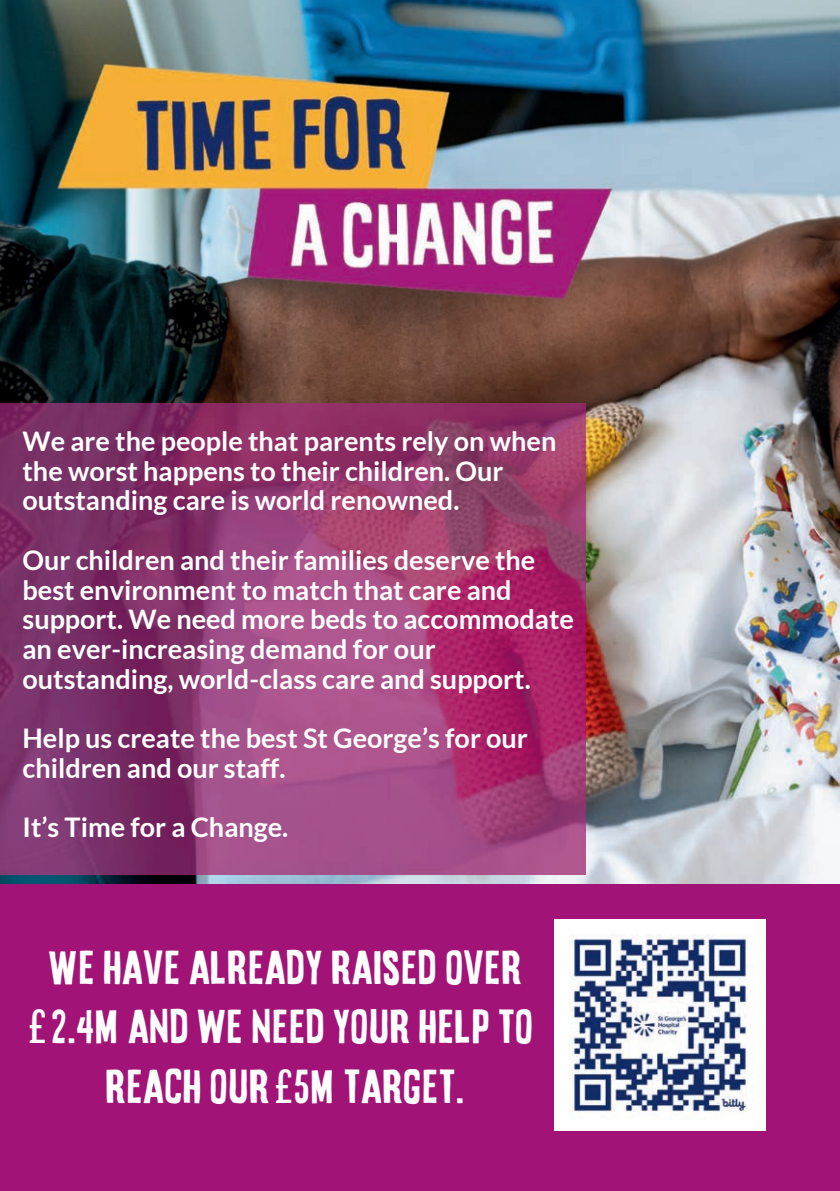
<style>
.page{position:relative;width:840px;height:1191px;background:#fff}
.page>*{position:absolute;margin:0;border:0;box-sizing:border-box;transform-origin:0 0}
.t1{font:42.6px/59.4px "Stupid Meeting";color:#fff;text-align:center}
.t2{font:41px "Oswald";color:#fff}
.t3{font:700 27px/29.8px "Lato";color:#fff}
</style>
<div class="page">
<img style="left:0;top:0;width:839px;height:885px">
<div style="left:0;top:885px;width:839px;height:306px;background:#a21377"></div>
<img style="left:6px;top:6px;width:653px;height:383px">
<img style="left:0;top:403px;width:584px;height:471px">
<img style="left:554px;top:919px;width:210px;height:211px">
<p class="t3" style="left:22px;top:426px;width:535px">We are the people that parents rely on when the worst happens to their children. Our outstanding care is world renowned.</p>
<p class="t3" style="left:22px;top:545px;width:552px">Our children and their families deserve the best environment to match that care and support. We need more beds to accommodate an ever-increasing demand for our outstanding, world-class care and support.</p>
<p class="t3" style="left:22px;top:723px;width:506px">Help us create the best St George’s for our children and our staff.</p>
<p class="t3" style="left:22px;top:812px;width:267px">It’s Time for a Change.</p>
<h1 class="t1" style="left:36px;top:938px;width:498px">WE HAVE ALREADY RAISED OVER £2.4M AND WE NEED YOUR HELP TO<br>REACH OUR 5M TARGET.</h1>
<h2 class="t2" style="left:30px;top:989px;width:18px">£</h2>
<h2 class="t2" style="left:276px;top:1049px;width:18px">£</h2>
</div>
